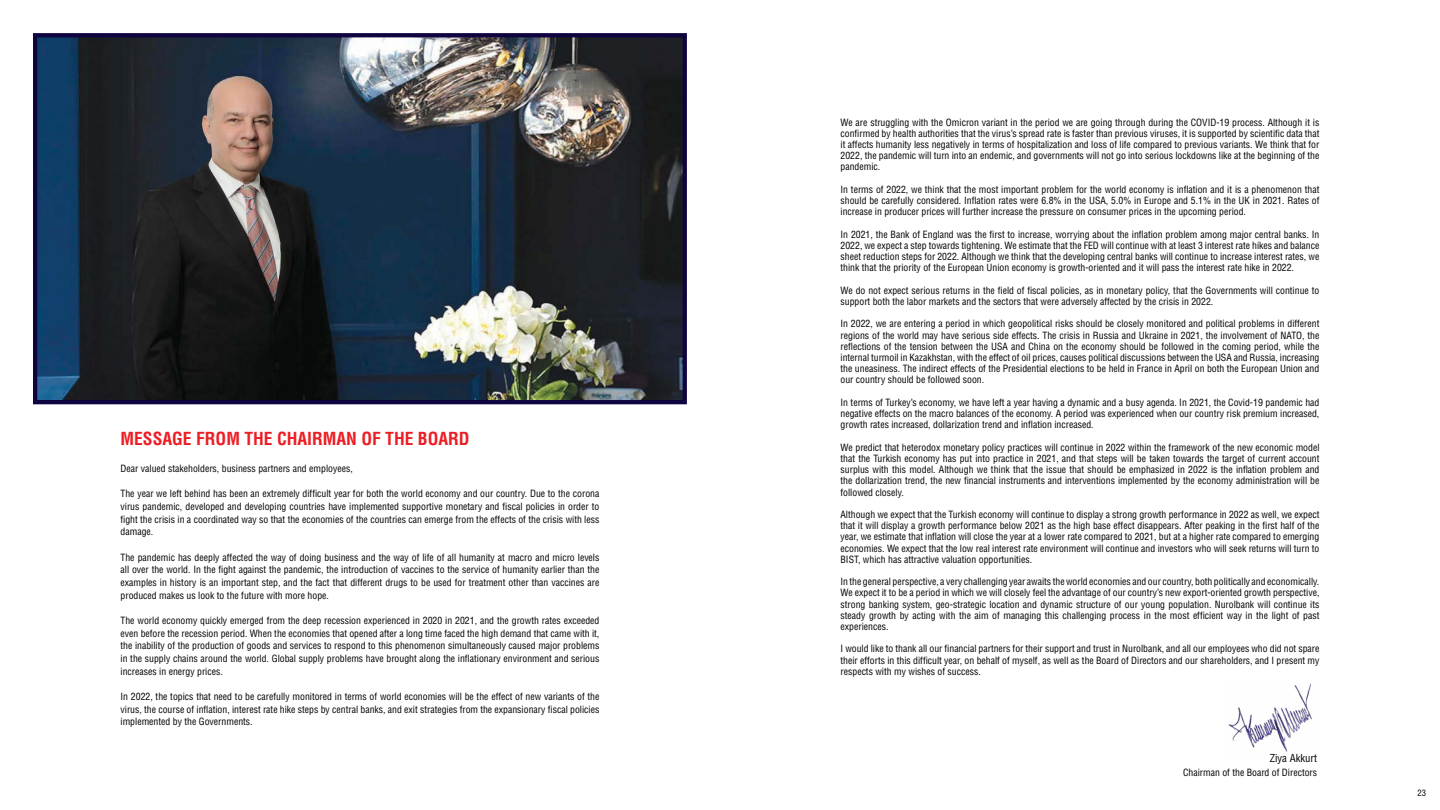
<style>
.page{position:relative;width:1440px;height:810px;background:#fff}
.page>*{position:absolute;margin:0;border:0;box-sizing:border-box;transform-origin:0 0}
.t1{font:700 condensed 17.55px "Helvetica LT Std";color:#ed1d24}
.t2{font:condensed 10.73px "Helvetica LT Std";color:#000}
.t3{font:condensed 9.75px/11.2px "Helvetica LT Std";color:#000;text-align:justify}
.t4{font:condensed 8.62px "Helvetica LT Std";color:#000}
</style>
<div class="page">
<img style="left:38px;top:38px;width:644px;height:361px">
<div style="left:33px;top:33px;width:654px;height:371px;border:4px solid #0f0340"></div>
<img style="left:1228px;top:683px;width:84px;height:69px">
<h1 class="t1" style="left:121px;top:427px;width:351px">MESSAGE FROM THE CHAIRMAN OF THE BOARD</h1>
<p class="t3" style="left:121px;top:463px;width:234px">Dear valued stakeholders, business partners and employees,</p>
<p class="t3" style="left:121px;top:487px;width:480px;line-height:12.7px">The year we left behind has been an extremely difficult year for both the world economy and our country. Due to the corona virus pandemic, developed and developing countries have implemented supportive monetary and fiscal policies in order to fight the crisis in a coordinated way so that the economies of the countries can emerge from the effects of the crisis with less damage.</p>
<p class="t3" style="left:121px;top:551px;width:480px;line-height:12.7px">The pandemic has deeply affected the way of doing business and the way of life of all humanity at macro and micro levels all over the world. In the fight against the pandemic, the introduction of vaccines to the service of humanity earlier than the examples in history is an important step, and the fact that different drugs to be used for treatment other than vaccines are produced makes us look to the future with more hope.</p>
<p class="t3" style="left:121px;top:614px;width:480px;line-height:12.7px">The world economy quickly emerged from the deep recession experienced in 2020 in 2021, and the growth rates exceeded even before the recession period. When the economies that opened after a long time faced the high demand that came with it, the inability of the production of goods and services to respond to this phenomenon simultaneously caused major problems in the supply chains around the world. Global supply problems have brought along the inflationary environment and serious increases in energy prices.</p>
<p class="t3" style="left:121px;top:690px;width:480px;line-height:12.7px">In 2022, the topics that need to be carefully monitored in terms of world economies will be the effect of new variants of the virus, the course of inflation, interest rate hike steps by central banks, and exit strategies from the expansionary fiscal policies implemented by the Governments.</p>
<p class="t3" style="left:841px;top:116px;width:480px">We are struggling with the Omicron variant in the period we are going through during the COVID-19 process. Although it is confirmed by health authorities that the virus’s spread rate is faster than previous viruses, it is supported by scientific data that it affects humanity less negatively in terms of hospitalization and loss of life compared to previous variants. We think that for 2022, the pandemic will turn into an endemic, and governments will not go into serious lockdowns like at the beginning of the pandemic.</p>
<p class="t3" style="left:841px;top:184px;width:480px">In terms of 2022, we think that the most important problem for the world economy is inflation and it is a phenomenon that should be carefully considered. Inflation rates were 6.8% in the USA, 5.0% in Europe and 5.1% in the UK in 2021. Rates of increase in producer prices will further increase the pressure on consumer prices in the upcoming period.</p>
<p class="t3" style="left:841px;top:228px;width:480px">In 2021, the Bank of England was the first to increase, worrying about the inflation problem among major central banks. In 2022, we expect a step towards tightening. We estimate that the FED will continue with at least 3 interest rate hikes and balance sheet reduction steps for 2022. Although we think that the developing central banks will continue to increase interest rates, we think that the priority of the European Union economy is growth-oriented and it will pass the interest rate hike in 2022.</p>
<p class="t3" style="left:841px;top:284px;width:480px">We do not expect serious returns in the field of fiscal policies, as in monetary policy, that the Governments will continue to support both the labor markets and the sectors that were adversely affected by the crisis in 2022.</p>
<p class="t3" style="left:841px;top:318px;width:480px">In 2022, we are entering a period in which geopolitical risks should be closely monitored and political problems in different regions of the world may have serious side effects. The crisis in Russia and Ukraine in 2021, the involvement of NATO, the reflections of the tension between the USA and China on the economy should be followed in the coming period, while the internal turmoil in Kazakhstan, with the effect of oil prices, causes political discussions between the USA and Russia, increasing the uneasiness. The indirect effects of the Presidential elections to be held in France in April on both the European Union and our country should be followed soon.</p>
<p class="t3" style="left:841px;top:397px;width:480px">In terms of Turkey’s economy, we have left a year having a dynamic and a busy agenda. In 2021, the Covid-19 pandemic had negative effects on the macro balances of the economy. A period was experienced when our country risk premium increased, growth rates increased, dollarization trend and inflation increased.</p>
<p class="t3" style="left:841px;top:441px;width:480px">We predict that heterodox monetary policy practices will continue in 2022 within the framework of the new economic model that the Turkish economy has put into practice in 2021, and that steps will be taken towards the target of current account surplus with this model. Although we think that the issue that should be emphasized in 2022 is the inflation problem and the dollarization trend, the new financial instruments and interventions implemented by the economy administration will be followed closely.</p>
<p class="t3" style="left:841px;top:509px;width:480px">Although we expect that the Turkish economy will continue to display a strong growth performance in 2022 as well, we expect that it will display a growth performance below 2021 as the high base effect disappears. After peaking in the first half of the year, we estimate that inflation will close the year at a lower rate compared to 2021, but at a higher rate compared to emerging economies. We expect that the low real interest rate environment will continue and investors who will seek returns will turn to BIST, which has attractive valuation opportunities.</p>
<p class="t3" style="left:841px;top:576px;width:480px">In the general perspective, a very challenging year awaits the world economies and our country, both politically and economically.<br>We expect it to be a period in which we will closely feel the advantage of our country’s new export-oriented growth perspective, strong banking system, geo-strategic location and dynamic structure of our young population. Nurolbank will continue its steady growth by acting with the aim of managing this challenging process in the most efficient way in the light of past experiences.</p>
<p class="t3" style="left:841px;top:643px;width:480px">I would like to thank all our financial partners for their support and trust in Nurolbank, and all our employees who did not spare their efforts in this difficult year, on behalf of myself, as well as the Board of Directors and our shareholders, and I present my respects with my wishes of success.</p>
<p class="t2" style="left:1270px;top:751px;width:49px">Ziya Akkurt</p>
<p class="t3" style="left:1183px;top:767px;width:136px">Chairman of the Board of Directors</p>
<p class="t4" style="left:1417px;top:788px;width:10px">23</p>
</div>
